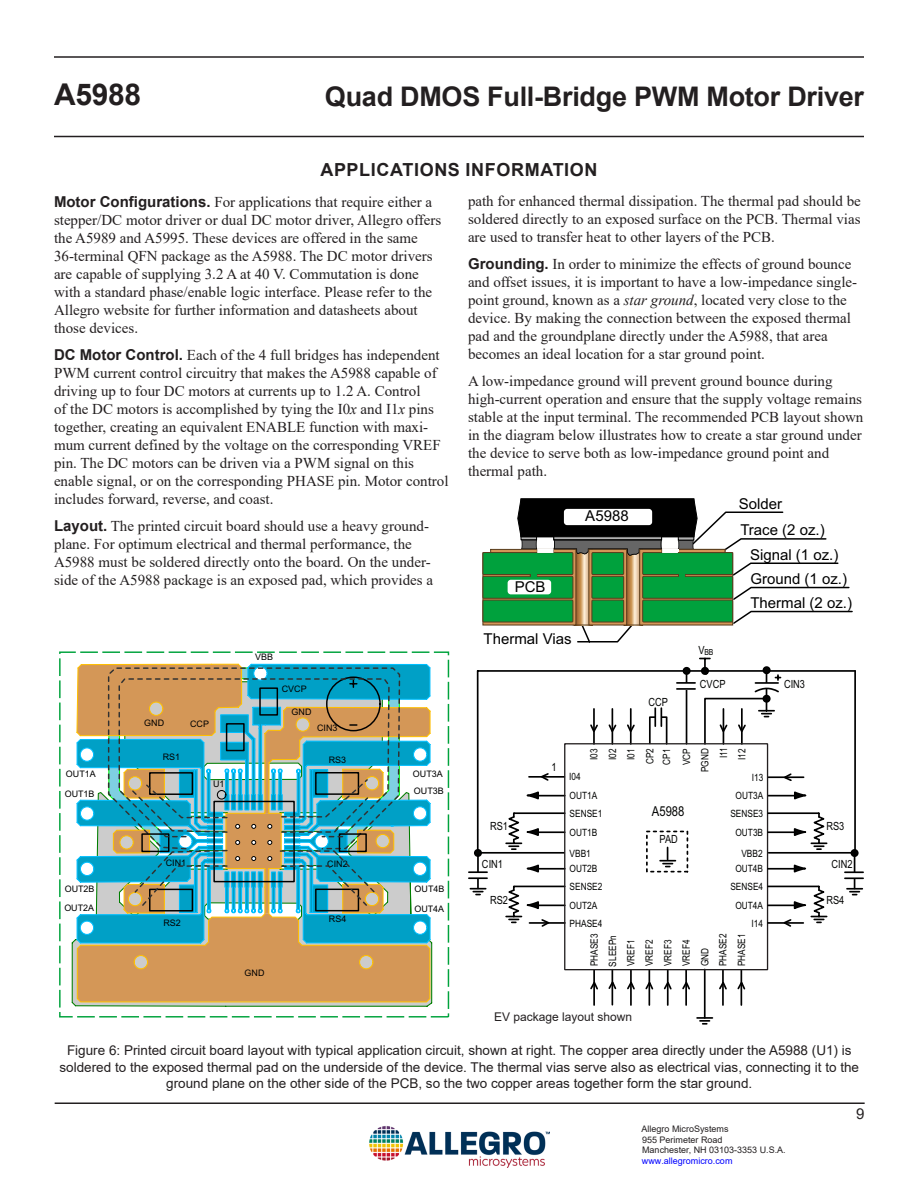
<style>
.page{position:relative;width:918px;height:1188px;background:#fff}
.page>*{position:absolute;margin:0;border:0;box-sizing:border-box;transform-origin:0 0}
.t1{font:700 30px "Arial";letter-spacing:-.01em;color:#231f20}
.t2{font:700 27px "Arial";letter-spacing:-.01em;color:#231f20}
.Heading_1{font:700 18px "Arial";letter-spacing:.035em;color:#231f20}
.t3{font:15px/18px "Times New Roman";color:#231f20}
.t4{font:15px/24.2px "Arial";color:#000}
.t5{font:15px "Arial";color:#231f20}
.t6{font:13.65px "Arial Narrow";color:#040504}
.t7{font:13.5px/16.2px "Arial";color:#231f20;text-align:center}
.Front-Caption{font:12px "Arial";color:#231f20}
.t8{font:11.25px "Arial Narrow";color:#040504}
.t9{font:10.2px/18.5px "Arial Narrow";color:#040504}
.t10{font:10.05px/18px "Arial Narrow";color:#040504}
.t11{font:9px/18.8px "Arial";color:#000}
.t12{font:9px/10.8px "Arial";color:#231f20}
.t13{font:9px "Arial";color:#00f}
.t14{font:8.4px "Arial Narrow";color:#040504}
.s1{font-family:"Arial";font-weight:700}
.s2{font-style:italic}
</style>
<div class="page">
<hr style="left:55px;top:1102px;width:810px;height:2px;background:#231f20">
<hr style="left:54px;top:136px;width:810px;height:1px;background:#231f20">
<hr style="left:54px;top:56px;width:810px;height:2px;background:#231f20">
<img style="left:370px;top:1126px;width:180px;height:42px">
<div style="left:59px;top:651px;width:390px;height:367px;border:1px dashed #00a33d"></div>
<svg style="left:71px;top:939px;width:362px;height:68px;background:#a8bf95"></svg>
<svg style="left:77px;top:664px;width:353px;height:338px;background:#99aa91"></svg>
<svg style="left:141px;top:676px;width:241px;height:236px"></svg>
<svg style="left:118px;top:678px;width:272px;height:231px;background:#71a5a0"></svg>
<svg style="left:469px;top:665px;width:395px;height:360px"></svg>
<svg style="left:482px;top:498px;width:371px;height:145px"></svg>
<h1 class="t1" style="left:54px;top:74px;width:89px">A5988</h1>
<h2 class="t2" style="left:325px;top:77px;width:541px">Quad DMOS Full-Bridge PWM Motor Driver</h2>
<p class="Heading_1" style="left:320px;top:157px;width:279px">APPLICATIONS INFORMATION</p>
<p class="t3" style="left:54px;top:192px;width:389px"><span class="s1">Motor Configurations.</span> For applications that require either a stepper/DC motor driver or dual DC motor driver, Allegro offers the A5989 and A5995. These devices are offered in the same 36-terminal QFN package as the A5988. The DC motor drivers are capable of supplying 3.2 A at 40 V. Commutation is done with a standard phase/enable logic interface. Please refer to the Allegro website for further information and datasheets about those devices.</p>
<p class="t3" style="left:54px;top:345px;width:396px"><span class="s1">DC Motor Control.</span> Each of the 4 full bridges has independent PWM current control circuitry that makes the A5988 capable of driving up to four DC motors at currents up to 1.2 A. Control<br>of the DC motors is accomplished by tying the I0<span class="s2">x</span> and I1<span class="s2">x</span> pins together, creating an equivalent ENABLE function with maxi&shy;mum current defined by the voltage on the corresponding VREF pin. The DC motors can be driven via a PWM signal on this enable signal, or on the corresponding PHASE pin. Motor control includes forward, reverse, and coast.</p>
<p class="t3" style="left:54px;top:516px;width:381px"><span class="s1">Layout.</span> The printed circuit board should use a heavy ground&shy;plane. For optimum electrical and thermal performance, the A5988 must be soldered directly onto the board. On the under&shy;side of the A5988 package is an exposed pad, which provides a</p>
<p class="t11" style="left:144px;top:713px;width:21px">GND</p>
<p class="t11" style="left:190px;top:714px;width:20px">CCP</p>
<p class="t11" style="left:255px;top:648px;width:19px">VBB</p>
<p class="t11" style="left:282px;top:680px;width:26px">CVCP</p>
<p class="t11" style="left:292px;top:702px;width:21px">GND</p>
<p class="t11" style="left:317px;top:719px;width:22px">CIN3</p>
<p class="t11" style="left:66px;top:765px;width:31px">OUT1A</p>
<p class="t11" style="left:65px;top:784px;width:31px">OUT1B</p>
<p class="t11" style="left:64px;top:879px;width:32px">OUT2B<br>OUT2A</p>
<p class="t11" style="left:163px;top:748px;width:19px">RS1</p>
<p class="t11" style="left:329px;top:750px;width:19px">RS3</p>
<p class="t11" style="left:166px;top:854px;width:22px">CIN1</p>
<p class="t11" style="left:164px;top:914px;width:19px">RS2</p>
<p class="t11" style="left:213px;top:775px;width:13px">U1</p>
<p class="t11" style="left:245px;top:963px;width:21px">GND</p>
<p class="t11" style="left:327px;top:854px;width:22px">CIN2</p>
<p class="t11" style="left:329px;top:909px;width:19px">RS4</p>
<p class="t11" style="left:413px;top:766px;width:32px;line-height:16.5px">OUT3A<br>OUT3B</p>
<p class="t11" style="left:415px;top:879px;width:31px">OUT4B</p>
<p class="t11" style="left:414px;top:900px;width:31px">OUT4A</p>
<p class="t3" style="left:468px;top:192px;width:394px;text-align:justify">path for enhanced thermal dissipation. The thermal pad should be soldered directly to an exposed surface on the PCB. Thermal vias are used to transfer heat to other layers of the PCB.</p>
<p class="t3" style="left:468px;top:255px;width:391px"><span class="s1">Grounding.</span> In order to minimize the effects of ground bounce and offset issues, it is important to have a low-impedance single&shy;point ground, known as a <span class="s2">star ground</span>, located very close to the device. By making the connection between the exposed thermal pad and the groundplane directly under the A5988, that area becomes an ideal location for a star ground point.</p>
<p class="t3" style="left:468px;top:372px;width:397px">A low-impedance ground will prevent ground bounce during high-current operation and ensure that the supply voltage remains stable at the input terminal. The recommended PCB layout shown in the diagram below illustrates how to create a star ground under the device to serve both as low-impedance ground point and thermal path.</p>
<p class="t4" style="left:585px;top:504px;width:45px">A5988</p>
<p class="t4" style="left:515px;top:574px;width:32px">PCB</p>
<p class="t4" style="left:484px;top:627px;width:90px">Thermal Vias</p>
<p class="t8" style="left:649px;top:693px;width:21px">CCP</p>
<p class="t4" style="left:739px;top:492px;width:45px">Solder</p>
<p class="t14" style="left:699px;top:646px;width:16px"><sup>V</sup>BB</p>
<p class="t4" style="left:750px;top:518px;width:104px;text-indent:-10px">Trace (2 oz.)<br>Signal (1 oz.)<br>Ground (1 oz.)<br>Thermal (2 oz.)</p>
<p class="t8" style="left:700px;top:676px;width:27px">CVCP</p>
<p class="t8" style="left:784px;top:676px;width:23px">CIN3</p>
<p class="t9" style="left:584px;top:764px;width:18px;text-align:center;rotate:-90deg">I03<br>I02<br>I01<br>CP2</p>
<p class="t9" style="left:656px;top:765px;width:18px;line-height:20px;rotate:-90deg">CP1<br>VCP</p>
<p class="t9" style="left:695px;top:760px;width:14px;text-align:justify;text-indent:-12px;rotate:-90deg">PGND I11<br>I12</p>
<p class="t8" style="left:551px;top:758px;width:7px">1</p>
<p class="t10" style="left:569px;top:767px;width:30px;line-height:18.8px">I04<br>OUT1A</p>
<p class="t10" style="left:570px;top:803px;width:34px;line-height:19px">SENSE1<br>OUT1B</p>
<p class="t10" style="left:570px;top:845px;width:29px;line-height:15.9px">VBB1<br>OUT2B</p>
<p class="t10" style="left:570px;top:877px;width:34px;line-height:18.9px">SENSE2<br>OUT2A</p>
<p class="t10" style="left:570px;top:914px;width:34px">PHASE4</p>
<p class="t9" style="left:585px;top:967px;width:34px;rotate:-90deg">PHASE3<br>SLEEPn<br>VREF1<br>VREF2<br>VREF3<br>VREF4<br>GND<br>PHASE2<br>PHASE1</p>
<p class="t10" style="left:730px;top:768px;width:34px;text-align:right">I13<br>OUT3A<br>SENSE3</p>
<p class="t10" style="left:735px;top:822px;width:29px;line-height:20.7px;text-align:center">OUT3B<br>VBB2</p>
<p class="t10" style="left:730px;top:860px;width:34px;text-align:center">OUT4B<br>SENSE4</p>
<p class="t10" style="left:735px;top:896px;width:29px;line-height:17.5px;text-align:right">OUT4A<br>I14</p>
<p class="t6" style="left:652px;top:801px;width:34px">A5988</p>
<p class="t8" style="left:826px;top:818px;width:19px">RS3</p>
<p class="t8" style="left:490px;top:818px;width:19px">RS1</p>
<p class="t8" style="left:660px;top:831px;width:20px">PAD</p>
<p class="t8" style="left:482px;top:856px;width:23px">CIN1</p>
<p class="t8" style="left:832px;top:856px;width:23px">CIN2</p>
<p class="t8" style="left:826px;top:891px;width:19px">RS4</p>
<p class="t8" style="left:490px;top:891px;width:19px">RS2</p>
<p class="Front-Caption" style="left:494px;top:1009px;width:140px">EV package layout shown</p>
<p class="t7" style="left:59px;top:1042px;width:801px">Figure 6: Printed circuit board layout with typical application circuit, shown at right. The copper area directly under the A5988 (U1) is soldered to the exposed thermal pad on the underside of the device. The thermal vias serve also as electrical vias, connecting it to the ground plane on the other side of the PCB, so the two copper areas together form the star ground.</p>
<p class="t12" style="left:642px;top:1123px;width:146px">Allegro MicroSystems<br>955 Perimeter Road<br>Manchester, NH 03103-3353 U.S.A.</p>
<p class="t13" style="left:642px;top:1155px;width:92px">www.allegromicro.com</p>
<p class="t5" style="left:856px;top:1103px;width:10px">9</p>
</div>
